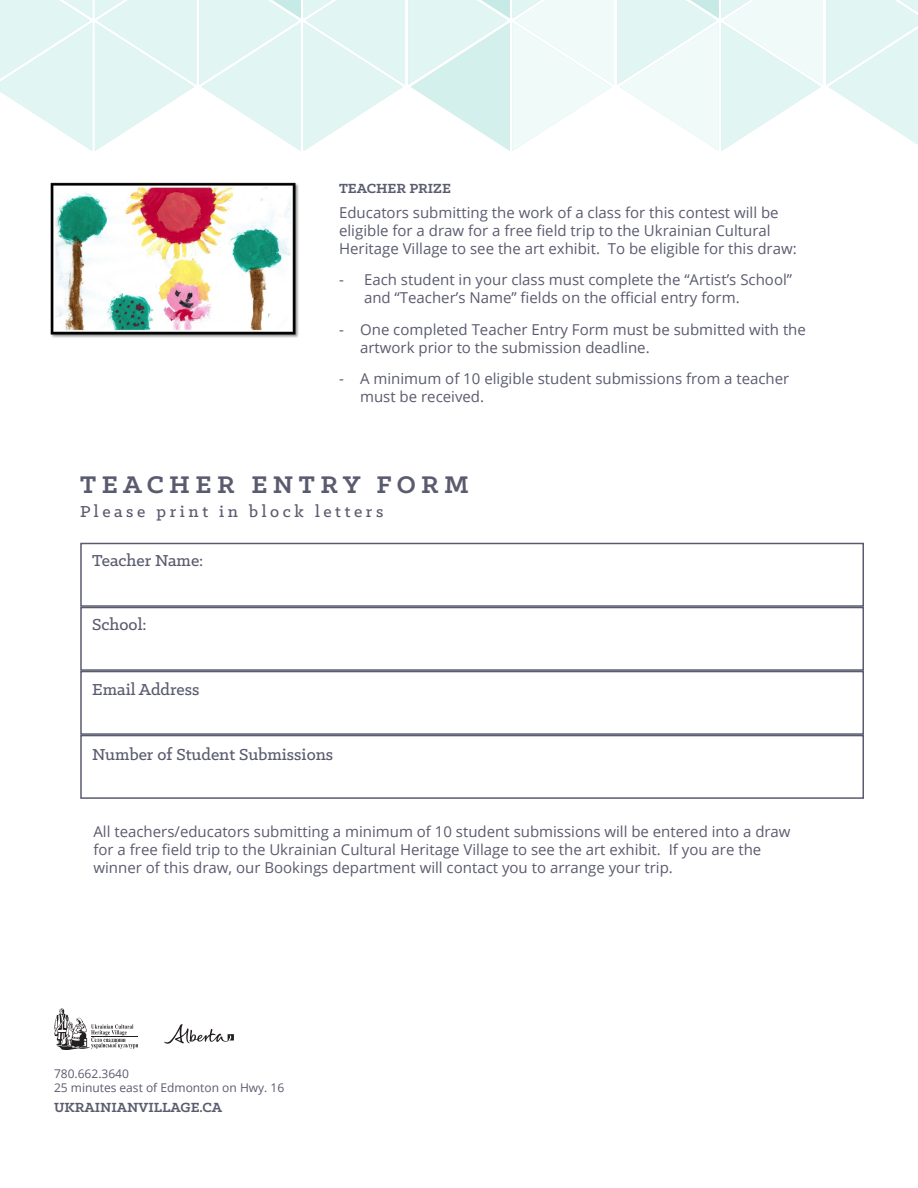
<style>
.page{position:relative;width:918px;height:1188px;background:#fff}
.page>*{position:absolute;margin:0;border:0;box-sizing:border-box;transform-origin:0 0}
.t1{font:700 27.3px "Klinic Slab";letter-spacing:.2em;color:#5a5b6f}
.t2{font:500 18px "Klinic Slab";color:#5a5b6f}
.t3{font:500 18px "Klinic Slab";letter-spacing:.2em;color:#5a5b6f}
.t4{font:15px/18px "Open Sans";color:#5a5b6f}
.t5{font:700 15px "Klinic Slab";color:#5a5b6f}
.t6{font:12px "Open Sans";color:#5a5b6f}
</style>
<div class="page">
<img style="left:50px;top:182px;width:249px;height:156px">
<svg style="left:0;top:0;width:918px;height:151px"></svg>
<svg style="left:54px;top:1008px;width:84px;height:42px"></svg>
<svg style="left:164px;top:1024px;width:70px;height:20px"></svg>
<div style="left:80px;top:543px;width:784px;height:64px;border:2px solid #5a5b6f"></div>
<div style="left:80px;top:607px;width:784px;height:64px;border:2px solid #5a5b6f"></div>
<div style="left:80px;top:671px;width:784px;height:64px;border:2px solid #5a5b6f"></div>
<div style="left:80px;top:735px;width:784px;height:64px;border:2px solid #5a5b6f"></div>
<p class="t5" style="left:339px;top:178px;width:113px">TEACHER PRIZE</p>
<p class="t4" style="left:339px;top:203px;width:459px">Educators submitting the work of a class for this contest will be eligible for a draw for a free field trip to the Ukrainian Cultural<br>Heritage Village to see the art exhibit. To be eligible for this draw:</p>
<p class="t4" style="left:364px;top:270px;width:430px;text-indent:-25px">- Each student in your class must complete the “Artist’s School” and “Teacher’s Name” fields on the official entry form.</p>
<p class="t4" style="left:360px;top:320px;width:447px;text-indent:-21px">- One completed Teacher Entry Form must be submitted with the artwork prior to the submission deadline.</p>
<p class="t4" style="left:360px;top:369px;width:431px;text-indent:-21px">- A minimum of 10 eligible student submissions from a teacher must be received.</p>
<p class="t1" style="left:80px;top:467px;width:390px">TEACHER ENTRY FORM</p>
<p class="t3" style="left:80px;top:500px;width:305px">Please print in block letters</p>
<p class="t2" style="left:92px;top:548px;width:113px">Teacher Name:</p>
<p class="t2" style="left:92px;top:613px;width:56px">School:</p>
<p class="t2" style="left:92px;top:678px;width:109px">Email Address</p>
<p class="t2" style="left:92px;top:743px;width:242px">Number of Student Submissions</p>
<p class="t4" style="left:93px;top:822px;width:699px">All teachers/educators submitting a minimum of 10 student submissions will be entered into a draw for a free field trip to the Ukrainian Cultural Heritage Village to see the art exhibit. If you are the winner of this draw, our Bookings department will contact you to arrange your trip.</p>
<p class="t6" style="left:54px;top:1065px;width:77px">780.662.3640</p>
<p class="t6" style="left:54px;top:1080px;width:232px">25 minutes east of Edmonton on Hwy. 16</p>
<p class="t5" style="left:54px;top:1098px;width:170px">UKRAINIANVILLAGE.CA</p>
</div>
